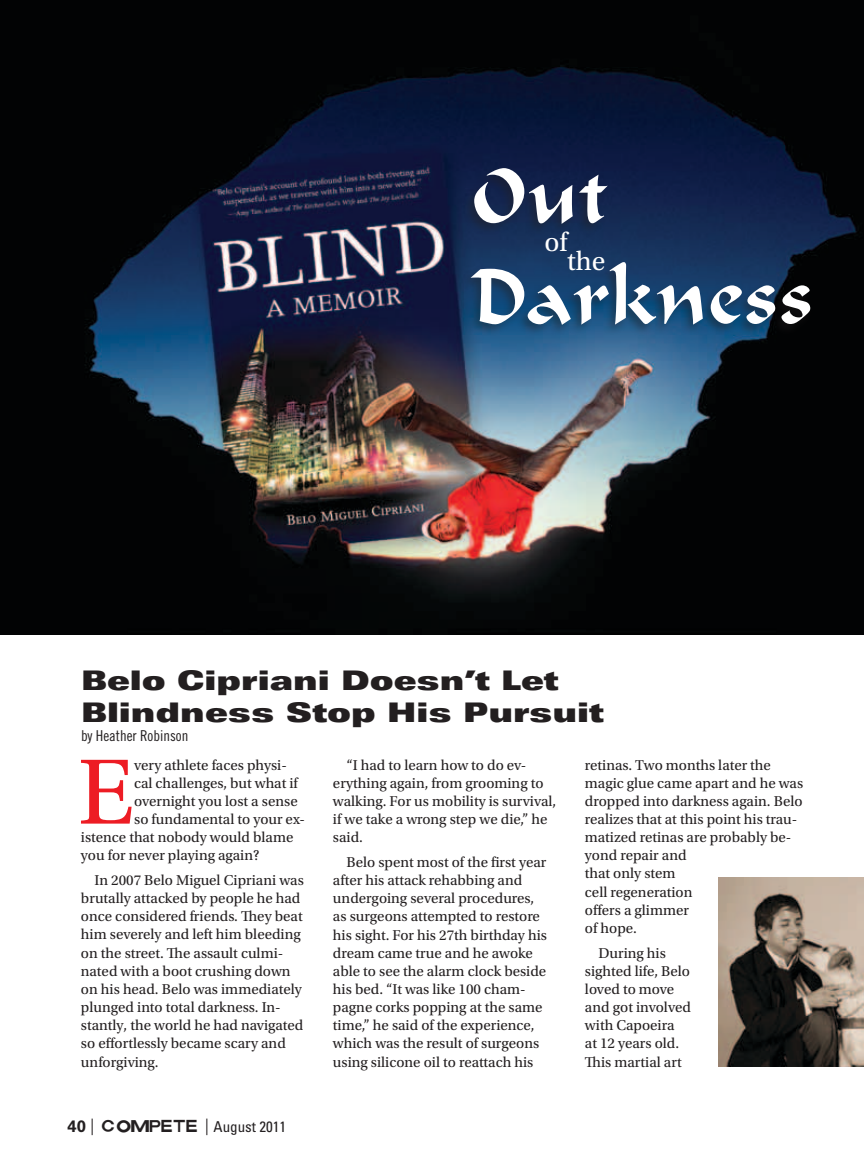
<style>
.page{position:relative;width:864px;height:1161px;background:#fff}
.page>*{position:absolute;margin:0;border:0;box-sizing:border-box;transform-origin:0 0}
.t1{font:97.65px "Utopia Std";color:#ed1c24}
.t2{font:90px/100.6px "Ondine LT Std";color:#fff}
.t3{font:27.75px/19.5px "Utopia Std";color:#fff}
.t4{font:27px/32.4px "Univers LT Std X Black Ex";color:#231f20}
.t5{font:15px/18.1px "Utopia Std";color:#231f20}
.t6{font:condensed 15px "Univers LT Std";color:#231f20}
.t7{font:15px "Trade Gothic LT Std Cn 18";color:#231f20}
.s1{font-weight:700;font-stretch:normal;font-size:16.5px}
.s2{font-weight:300;font-stretch:normal;font-size:16.5px}
.s3{font-family:"Cheap Signage Standard";font-stretch:normal;font-size:16.5px}
</style>
<div class="page">
<img style="left:0;top:0;width:864px;height:635px">
<img style="left:718px;top:878px;width:146px;height:188px">
<div style="left:462px;top:166px;width:147px;height:70px;background:#231f20;opacity:.42"></div>
<div style="left:460px;top:260px;width:353px;height:77px;background:#231f20;opacity:.42"></div>
<h2 class="t2" style="left:471px;top:147px;width:345px">Out<br>Darkness</h2>
<h3 class="t3" style="left:567px;top:232px;width:40px;text-indent:-23px">of the</h3>
<h3 class="t4" style="left:81px;top:664px;width:524px">Belo Cipriani Doesn’t Let<br>Blindness Stop His Pursuit</h3>
<p class="t7" style="left:81px;top:727px;width:109px">by Heather Robinson</p>
<h1 class="t1" style="left:78px;top:739px;width:58px">E</h1>
<p class="t5" style="left:134px;top:756px;width:154px">very athlete faces physi-</p>
<p class="t5" style="left:134px;top:774px;width:165px">cal challenges, but what if</p>
<p class="t5" style="left:134px;top:792px;width:165px">overnight you lost a sense</p>
<p class="t5" style="left:134px;top:810px;width:172px">so fundamental to your ex-</p>
<p class="t5" style="left:81px;top:828px;width:214px">istence that nobody would blame</p>
<p class="t5" style="left:81px;top:846px;width:180px">you for never playing again?</p>
<p class="t5" style="left:81px;top:871px;width:224px;text-indent:14px">In 2007 Belo Miguel Cipriani was brutally attacked by people he had once considered friends. They beat him severely and left him bleeding on the street. The assault culmi&shy;nated with a boot crushing down on his head. Belo was immediately plunged into total darkness. In&shy;stantly, the world he had navigated so effortlessly became scary and unforgiving.</p>
<p class="t6" style="left:68px;top:1117px;width:220px"><span class="s1">40</span> <span class="s2">|</span> <span class="s3">COMPETE</span> <span class="s2">|</span> August 2011</p>
<p class="t5" style="left:333px;top:756px;width:225px;text-indent:13px">“I had to learn how to do ev&shy;erything again, from grooming to walking. For us mobility is survival, if we take a wrong step we die,” he said.</p>
<p class="t5" style="left:333px;top:853px;width:216px;text-indent:13px">Belo spent most of the first year after his attack rehabbing and undergoing several procedures, as surgeons attempted to restore his sight. For his 27th birthday his dream came true and he awoke able to see the alarm clock beside his bed. “It was like 100 cham&shy;pagne corks popping at the same time,” he said of the experience, which was the result of surgeons using silicone oil to reattach his</p>
<p class="t5" style="left:585px;top:756px;width:220px">retinas. Two months later the magic glue came apart and he was dropped into darkness again. Belo realizes that at this point his trau&shy;matized retinas are probably be&shy;yond repair and<br>that only stem<br>cell regeneration<br>offers a glimmer<br>of hope.</p>
<p class="t5" style="left:585px;top:944px;width:108px;text-indent:14px">During his sighted life, Belo loved to move and got involved with Capoeira<br>at 12 years old.<br>This martial art</p>
</div>
